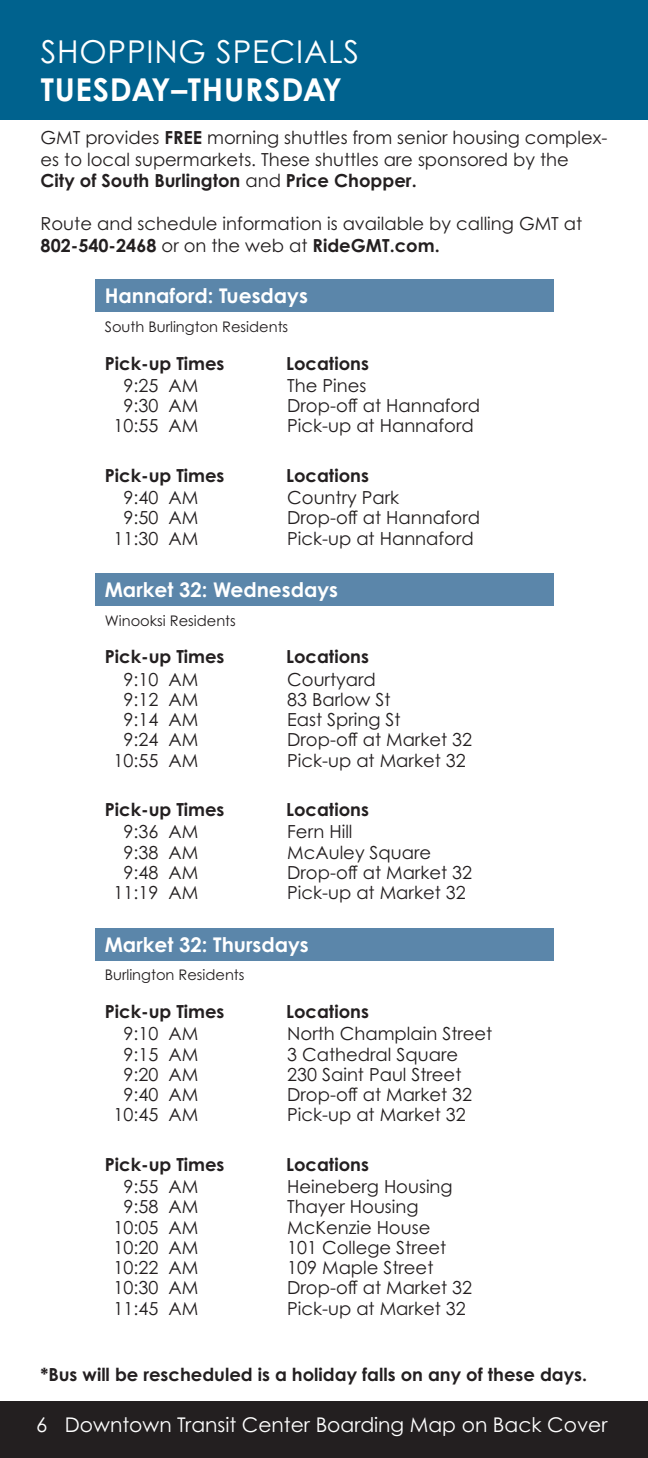
<style>
.page{position:relative;width:648px;height:1458px;background:#fff}
.page>*{position:absolute;margin:0;border:0;box-sizing:border-box;transform-origin:0 0}
.Page_Title{font:31.5px "Century Gothic Pro";letter-spacing:.025em;color:#fff}
.Page_Title-2{font:700 31.5px "Century Gothic Pro";letter-spacing:.025em;color:#fff}
.Schedules-Large_Size{font:700 20.25px "Century Gothic Pro";color:#fff}
.t1{font:20.25px "Century Gothic Pro";color:#fff}
.Schedules-Large_Size-2{font:18px "Century Gothic Pro";color:#231f20}
.Paragraph-_8pt{font:18px/21.6px "Century Gothic Pro";color:#231f20}
.Schedules-Large_Size-3{font:700 18px "Century Gothic Pro";color:#231f20}
.Paragraph-_8pt-2{font:700 18px "Century Gothic Pro";color:#231f20}
.Schedule_Headings-Small_Size{font:14.62px "Century Gothic Pro";color:#231f20}
.s1{font-weight:700}
</style>
<div class="page">
<div style="left:0;top:1401px;width:648px;height:57px;background:#231f20"></div>
<div style="left:0;top:0;width:648px;height:120px;background:#00628e"></div>
<div style="left:96px;top:279px;width:458px;height:33px;background:#5b86aa"></div>
<div style="left:96px;top:928px;width:458px;height:33px;background:#5b86aa"></div>
<div style="left:96px;top:573px;width:458px;height:33px;background:#5b86aa"></div>
<p class="Page_Title" style="left:41px;top:32px;width:320px">SHOPPING SPECIALS</p>
<p class="Page_Title-2" style="left:41px;top:70px;width:303px">TUESDAY–THURSDAY</p>
<p class="Paragraph-_8pt" style="left:41px;top:127px;width:568px">GMT provides <span class="s1">FREE</span> morning shuttles from senior housing complex&shy;es to local supermarkets. These shuttles are sponsored by the<br><span class="s1">City of South Burlington</span> and <span class="s1">Price Chopper.</span></p>
<p class="Paragraph-_8pt" style="left:41px;top:213px;width:543px">Route and schedule information is available by calling GMT at<br><span class="s1">802-540-2468</span> or on the web at <span class="s1">RideGMT.com.</span></p>
<p class="Schedules-Large_Size" style="left:105px;top:283px;width:205px">Hannaford: Tuesdays</p>
<p class="Schedule_Headings-Small_Size" style="left:105px;top:318px;width:185px">South Burlington Residents</p>
<p class="Schedules-Large_Size-3" style="left:105px;top:352px;width:121px">Pick-up Times</p>
<p class="Schedules-Large_Size-3" style="left:286px;top:352px;width:84px">Locations</p>
<p class="Schedules-Large_Size-2" style="left:124px;top:374px;width:36px">9:25</p>
<p class="Schedules-Large_Size-2" style="left:169px;top:374px;width:31px">AM</p>
<p class="Schedules-Large_Size-2" style="left:287px;top:374px;width:81px">The Pines</p>
<p class="Schedules-Large_Size-2" style="left:124px;top:395px;width:36px">9:30</p>
<p class="Schedules-Large_Size-2" style="left:169px;top:395px;width:31px">AM</p>
<p class="Schedules-Large_Size-2" style="left:287px;top:395px;width:194px">Drop-off at Hannaford</p>
<p class="Schedules-Large_Size-2" style="left:114px;top:415px;width:46px">10:55</p>
<p class="Schedules-Large_Size-2" style="left:169px;top:415px;width:31px">AM</p>
<p class="Schedules-Large_Size-2" style="left:287px;top:415px;width:188px">Pick-up at Hannaford</p>
<p class="Schedules-Large_Size-3" style="left:105px;top:464px;width:121px">Pick-up Times</p>
<p class="Schedules-Large_Size-3" style="left:286px;top:464px;width:84px">Locations</p>
<p class="Schedules-Large_Size-2" style="left:124px;top:487px;width:36px">9:40</p>
<p class="Schedules-Large_Size-2" style="left:169px;top:487px;width:31px">AM</p>
<p class="Schedules-Large_Size-2" style="left:287px;top:487px;width:113px">Country Park</p>
<p class="Schedules-Large_Size-2" style="left:124px;top:507px;width:36px">9:50</p>
<p class="Schedules-Large_Size-2" style="left:169px;top:507px;width:31px">AM</p>
<p class="Schedules-Large_Size-2" style="left:287px;top:507px;width:194px">Drop-off at Hannaford</p>
<p class="Schedules-Large_Size-2" style="left:114px;top:527px;width:46px">11:30</p>
<p class="Schedules-Large_Size-2" style="left:169px;top:527px;width:31px">AM</p>
<p class="Schedules-Large_Size-2" style="left:287px;top:527px;width:188px">Pick-up at Hannaford</p>
<p class="Schedules-Large_Size" style="left:105px;top:577px;width:235px">Market 32: Wednesdays</p>
<p class="Schedule_Headings-Small_Size" style="left:105px;top:612px;width:133px">Winooksi Residents</p>
<p class="Schedules-Large_Size-3" style="left:105px;top:646px;width:121px">Pick-up Times</p>
<p class="Schedules-Large_Size-3" style="left:286px;top:646px;width:84px">Locations</p>
<p class="Schedules-Large_Size-2" style="left:124px;top:668px;width:36px">9:10</p>
<p class="Schedules-Large_Size-2" style="left:169px;top:668px;width:31px">AM</p>
<p class="Schedules-Large_Size-2" style="left:287px;top:668px;width:90px">Courtyard</p>
<p class="Schedules-Large_Size-2" style="left:124px;top:688px;width:36px">9:12</p>
<p class="Schedules-Large_Size-2" style="left:169px;top:688px;width:31px">AM</p>
<p class="Schedules-Large_Size-2" style="left:287px;top:688px;width:105px">83 Barlow St</p>
<p class="Schedules-Large_Size-2" style="left:124px;top:709px;width:36px">9:14</p>
<p class="Schedules-Large_Size-2" style="left:169px;top:709px;width:31px">AM</p>
<p class="Schedules-Large_Size-2" style="left:287px;top:709px;width:115px">East Spring St</p>
<p class="Schedules-Large_Size-2" style="left:124px;top:729px;width:36px">9:24</p>
<p class="Schedules-Large_Size-2" style="left:169px;top:729px;width:31px">AM</p>
<p class="Schedules-Large_Size-2" style="left:287px;top:729px;width:186px">Drop-off at Market 32</p>
<p class="Schedules-Large_Size-2" style="left:114px;top:749px;width:46px">10:55</p>
<p class="Schedules-Large_Size-2" style="left:169px;top:749px;width:31px">AM</p>
<p class="Schedules-Large_Size-2" style="left:287px;top:749px;width:180px">Pick-up at Market 32</p>
<p class="Schedules-Large_Size-3" style="left:105px;top:798px;width:121px">Pick-up Times</p>
<p class="Schedules-Large_Size-3" style="left:286px;top:798px;width:84px">Locations</p>
<p class="Schedules-Large_Size-2" style="left:124px;top:821px;width:36px">9:36</p>
<p class="Schedules-Large_Size-2" style="left:169px;top:821px;width:31px">AM</p>
<p class="Schedules-Large_Size-2" style="left:287px;top:821px;width:67px">Fern Hill</p>
<p class="Schedules-Large_Size-2" style="left:124px;top:841px;width:36px">9:38</p>
<p class="Schedules-Large_Size-2" style="left:169px;top:841px;width:31px">AM</p>
<p class="Schedules-Large_Size-2" style="left:287px;top:841px;width:145px">McAuley Square</p>
<p class="Schedules-Large_Size-2" style="left:124px;top:861px;width:36px">9:48</p>
<p class="Schedules-Large_Size-2" style="left:169px;top:861px;width:31px">AM</p>
<p class="Schedules-Large_Size-2" style="left:287px;top:861px;width:186px">Drop-off at Market 32</p>
<p class="Schedules-Large_Size-2" style="left:114px;top:882px;width:46px">11:19</p>
<p class="Schedules-Large_Size-2" style="left:169px;top:882px;width:31px">AM</p>
<p class="Schedules-Large_Size-2" style="left:287px;top:882px;width:180px">Pick-up at Market 32</p>
<p class="Schedules-Large_Size" style="left:105px;top:932px;width:206px">Market 32: Thursdays</p>
<p class="Schedule_Headings-Small_Size" style="left:105px;top:966px;width:141px">Burlington Residents</p>
<p class="Schedules-Large_Size-3" style="left:105px;top:1000px;width:121px">Pick-up Times</p>
<p class="Schedules-Large_Size-3" style="left:286px;top:1000px;width:84px">Locations</p>
<p class="Schedules-Large_Size-2" style="left:124px;top:1023px;width:36px">9:10</p>
<p class="Schedules-Large_Size-2" style="left:169px;top:1023px;width:31px">AM</p>
<p class="Schedules-Large_Size-2" style="left:287px;top:1023px;width:207px">North Champlain Street</p>
<p class="Schedules-Large_Size-2" style="left:124px;top:1043px;width:36px">9:15</p>
<p class="Schedules-Large_Size-2" style="left:169px;top:1043px;width:31px">AM</p>
<p class="Schedules-Large_Size-2" style="left:287px;top:1043px;width:172px">3 Cathedral Square</p>
<p class="Schedules-Large_Size-2" style="left:124px;top:1063px;width:36px">9:20</p>
<p class="Schedules-Large_Size-2" style="left:169px;top:1063px;width:31px">AM</p>
<p class="Schedules-Large_Size-2" style="left:287px;top:1063px;width:176px">230 Saint Paul Street</p>
<p class="Schedules-Large_Size-2" style="left:124px;top:1084px;width:36px">9:40</p>
<p class="Schedules-Large_Size-2" style="left:169px;top:1084px;width:31px">AM</p>
<p class="Schedules-Large_Size-2" style="left:287px;top:1084px;width:186px">Drop-off at Market 32</p>
<p class="Schedules-Large_Size-2" style="left:114px;top:1104px;width:46px">10:45</p>
<p class="Schedules-Large_Size-2" style="left:169px;top:1104px;width:31px">AM</p>
<p class="Schedules-Large_Size-2" style="left:287px;top:1104px;width:180px">Pick-up at Market 32</p>
<p class="Schedules-Large_Size-3" style="left:105px;top:1153px;width:121px">Pick-up Times</p>
<p class="Schedules-Large_Size-3" style="left:286px;top:1153px;width:84px">Locations</p>
<p class="Schedules-Large_Size-2" style="left:124px;top:1176px;width:36px">9:55</p>
<p class="Schedules-Large_Size-2" style="left:169px;top:1176px;width:31px">AM</p>
<p class="Schedules-Large_Size-2" style="left:287px;top:1176px;width:167px">Heineberg Housing</p>
<p class="Schedules-Large_Size-2" style="left:124px;top:1196px;width:36px">9:58</p>
<p class="Schedules-Large_Size-2" style="left:169px;top:1196px;width:31px">AM</p>
<p class="Schedules-Large_Size-2" style="left:287px;top:1196px;width:133px">Thayer Housing</p>
<p class="Schedules-Large_Size-2" style="left:114px;top:1216px;width:46px">10:05</p>
<p class="Schedules-Large_Size-2" style="left:169px;top:1216px;width:31px">AM</p>
<p class="Schedules-Large_Size-2" style="left:287px;top:1216px;width:145px">McKenzie House</p>
<p class="Schedules-Large_Size-2" style="left:114px;top:1236px;width:46px">10:20</p>
<p class="Schedules-Large_Size-2" style="left:169px;top:1236px;width:31px">AM</p>
<p class="Schedules-Large_Size-2" style="left:287px;top:1236px;width:160px">101 College Street</p>
<p class="Schedules-Large_Size-2" style="left:114px;top:1257px;width:46px">10:22</p>
<p class="Schedules-Large_Size-2" style="left:169px;top:1257px;width:31px">AM</p>
<p class="Schedules-Large_Size-2" style="left:287px;top:1257px;width:148px">109 Maple Street</p>
<p class="Schedules-Large_Size-2" style="left:114px;top:1277px;width:46px">10:30</p>
<p class="Schedules-Large_Size-2" style="left:169px;top:1277px;width:31px">AM</p>
<p class="Schedules-Large_Size-2" style="left:287px;top:1277px;width:186px">Drop-off at Market 32</p>
<p class="Schedules-Large_Size-2" style="left:114px;top:1297px;width:46px">11:45</p>
<p class="Schedules-Large_Size-2" style="left:169px;top:1297px;width:31px">AM</p>
<p class="Schedules-Large_Size-2" style="left:287px;top:1297px;width:180px">Pick-up at Market 32</p>
<p class="Paragraph-_8pt-2" style="left:40px;top:1364px;width:548px">*Bus will be rescheduled is a holiday falls on any of these days.</p>
<p class="t1" style="left:36px;top:1413px;width:573px">6 Downtown Transit Center Boarding Map on Back Cover</p>
</div>
